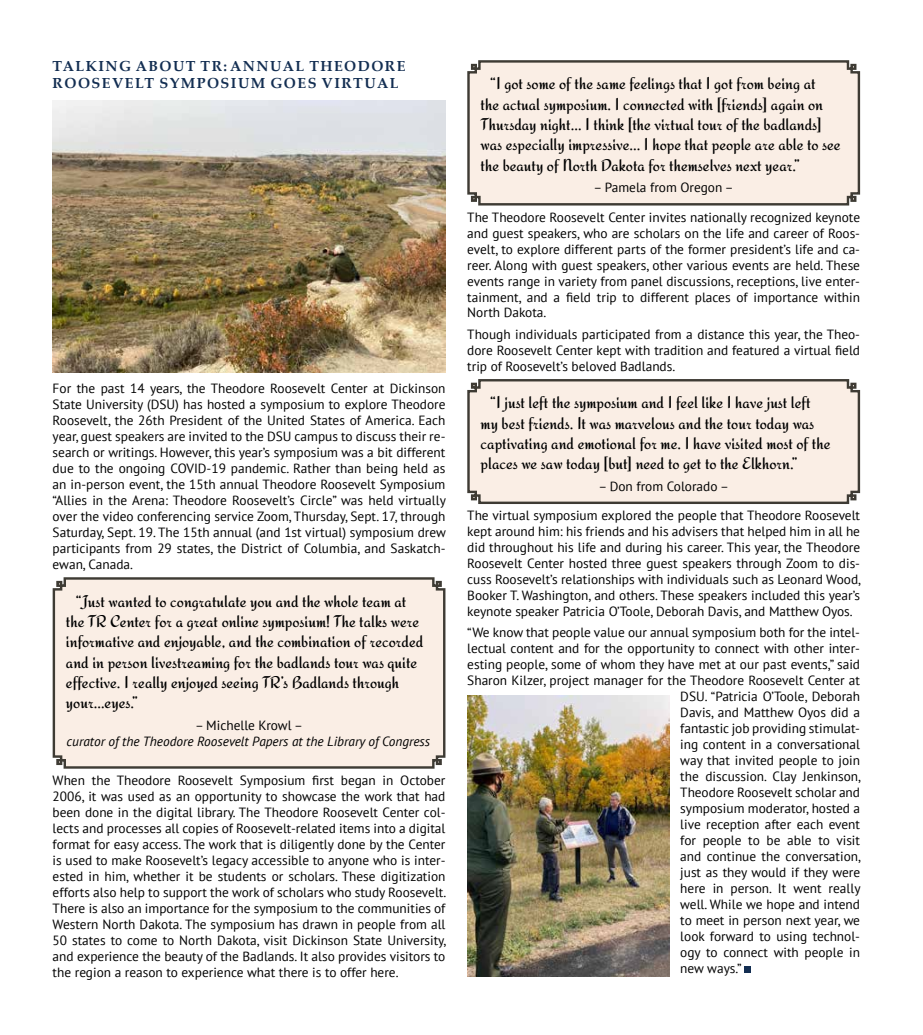
<style>
.page{position:relative;width:923px;height:1035px;background:#fff}
.page>*{position:absolute;margin:0;border:0;box-sizing:border-box;transform-origin:0 0}
.t1{font:17px/20.4px "Redressed";color:#000}
.t2{font:700 14.5px/17.5px "Palatino Linotype";letter-spacing:.1em;color:#132e52}
.t3{font:13.38px/16px "PT Sans";color:#000;text-align:justify}
.t4{font:italic 13.38px "PT Sans";color:#000}
</style>
<div class="page">
<div style="left:52px;top:577px;width:394px;height:192px;background:#faeee5"></div>
<div style="left:467px;top:60px;width:394px;height:146px;background:#faeee5"></div>
<svg style="left:467px;top:379px;width:394px;height:125px"></svg>
<div style="left:744px;top:966px;width:7px;height:7px;background:#132e52"></div>
<img style="left:53px;top:101px;width:392px;height:271px">
<img style="left:467px;top:695px;width:202px;height:282px">
<p class="t2" style="left:53px;top:57px;width:354px">TALKING ABOUT TR: ANNUAL THEODORE<br>ROOSEVELT SYMPOSIUM GOES VIRTUAL</p>
<p class="t3" style="left:53px;top:380px;width:395px">For the past 14 years, the Theodore Roosevelt Center at Dickinson State University (DSU) has hosted a symposium to explore Theodore Roosevelt, the 26th President of the United States of America. Each year, guest speakers are invited to the DSU campus to discuss their re&shy;search or writings. However, this year’s symposium was a bit different due to the ongoing COVID-19 pandemic. Rather than being held as an in-person event, the 15th annual Theodore Roosevelt Symposium “Allies in the Arena: Theodore Roosevelt’s Circle” was held virtually over the video conferencing service Zoom, Thursday, Sept. 17, through Saturday, Sept. 19. The 15th annual (and 1st virtual) symposium drew participants from 29 states, the District of Columbia, and Saskatch&shy;ewan, Canada.</p>
<p class="t1" style="left:66px;top:589px;width:359px;text-indent:10px">“Just wanted to congratulate you and the whole team at the TR Center for a great online symposium! The talks were informative and enjoyable, and the combination of recorded and in person livestreaming for the badlands tour was quite effective. I really enjoyed seeing TR’s Badlands through your…eyes.”</p>
<p class="t3" style="left:195px;top:717px;width:109px">– Michelle Krowl –</p>
<p class="t4" style="left:67px;top:733px;width:365px">curator of the Theodore Roosevelt Papers at the Library of Congress</p>
<p class="t3" style="left:53px;top:772px;width:395px">When the Theodore Roosevelt Symposium first began in October 2006, it was used as an opportunity to showcase the work that had been done in the digital library. The Theodore Roosevelt Center col&shy;lects and processes all copies of Roosevelt-related items into a digital format for easy access. The work that is diligently done by the Center is used to make Roosevelt’s legacy accessible to anyone who is inter&shy;ested in him, whether it be students or scholars. These digitization efforts also help to support the work of scholars who study Roosevelt.<br>There is also an importance for the symposium to the communities of Western North Dakota. The symposium has drawn in people from all 50 states to come to North Dakota, visit Dickinson State University, and experience the beauty of the Badlands. It also provides visitors to the region a reason to experience what there is to offer here.</p>
<p class="t1" style="left:480px;top:71px;width:361px;text-indent:10px">“I got some of the same feelings that I got from being at<br>the actual symposium. I connected with [friends] again on Thursday night… I think [the virtual tour of the badlands] was especially impressive... I hope that people are able to see the beauty of North Dakota for themselves next year.”</p>
<p class="t3" style="left:467px;top:173px;width:394px;line-height:29.4px;text-align:center">– Pamela from Oregon –<br>The Theodore Roosevelt Center invites nationally recognized keynote</p>
<p class="t3" style="left:467px;top:225px;width:394px">and guest speakers, who are scholars on the life and career of Roos&shy;evelt, to explore different parts of the former president’s life and ca&shy;reer. Along with guest speakers, other various events are held. These events range in variety from panel discussions, receptions, live enter&shy;tainment, and a field trip to different places of importance within North Dakota.</p>
<p class="t3" style="left:467px;top:326px;width:394px">Though individuals participated from a distance this year, the Theo&shy;dore Roosevelt Center kept with tradition and featured a virtual field trip of Roosevelt’s beloved Badlands.</p>
<p class="t1" style="left:480px;top:390px;width:351px;text-indent:10px">“I just left the symposium and I feel like I have just left my best friends. It was marvelous and the tour today was captivating and emotional for me. I have visited most of the places we saw today [but] need to get to the Elkhorn.”</p>
<p class="t3" style="left:467px;top:471px;width:394px;line-height:29.4px;text-align:center">– Don from Colorado –<br>The virtual symposium explored the people that Theodore Roosevelt</p>
<p class="t3" style="left:467px;top:523px;width:395px">kept around him: his friends and his advisers that helped him in all he did throughout his life and during his career. This year, the Theodore Roosevelt Center hosted three guest speakers through Zoom to dis&shy;cuss Roosevelt’s relationships with individuals such as Leonard Wood, Booker T. Washington, and others. These speakers included this year’s keynote speaker Patricia O’Toole, Deborah Davis, and Matthew Oyos.</p>
<p class="t3" style="left:467px;top:624px;width:394px">“We know that people value our annual symposium both for the intel-</p>
<p class="t3" style="left:467px;top:640px;width:394px">lectual content and for the opportunity to connect with other inter-</p>
<p class="t3" style="left:467px;top:656px;width:394px">esting people, some of whom they have met at our past events,” said</p>
<p class="t3" style="left:467px;top:672px;width:394px">Sharon Kilzer, project manager for the Theodore Roosevelt Center at</p>
<p class="t3" style="left:680px;top:688px;width:181px">DSU. “Patricia O’Toole, Deborah</p>
<p class="t3" style="left:680px;top:704px;width:181px">Davis, and Matthew Oyos did a</p>
<p class="t3" style="left:680px;top:720px;width:181px">fantastic job providing stimulat-</p>
<p class="t3" style="left:680px;top:736px;width:181px">ing content in a conversational</p>
<p class="t3" style="left:680px;top:752px;width:181px">way that invited people to join</p>
<p class="t3" style="left:680px;top:768px;width:182px">the discussion. Clay Jenkinson,</p>
<p class="t3" style="left:680px;top:784px;width:181px">Theodore Roosevelt scholar and</p>
<p class="t3" style="left:680px;top:800px;width:181px">symposium moderator, hosted a</p>
<p class="t3" style="left:680px;top:816px;width:181px">live reception after each event</p>
<p class="t3" style="left:680px;top:832px;width:181px">for people to be able to visit</p>
<p class="t3" style="left:680px;top:848px;width:182px">and continue the conversation,</p>
<p class="t3" style="left:680px;top:864px;width:181px">just as they would if they were</p>
<p class="t3" style="left:680px;top:880px;width:182px">here in person. It went really</p>
<p class="t3" style="left:680px;top:896px;width:181px">well. While we hope and intend</p>
<p class="t3" style="left:680px;top:912px;width:181px">to meet in person next year, we</p>
<p class="t3" style="left:680px;top:928px;width:181px">look forward to using technol-</p>
<p class="t3" style="left:680px;top:944px;width:181px">ogy to connect with people in</p>
<p class="t3" style="left:680px;top:960px;width:63px">new ways.”</p>
</div>
